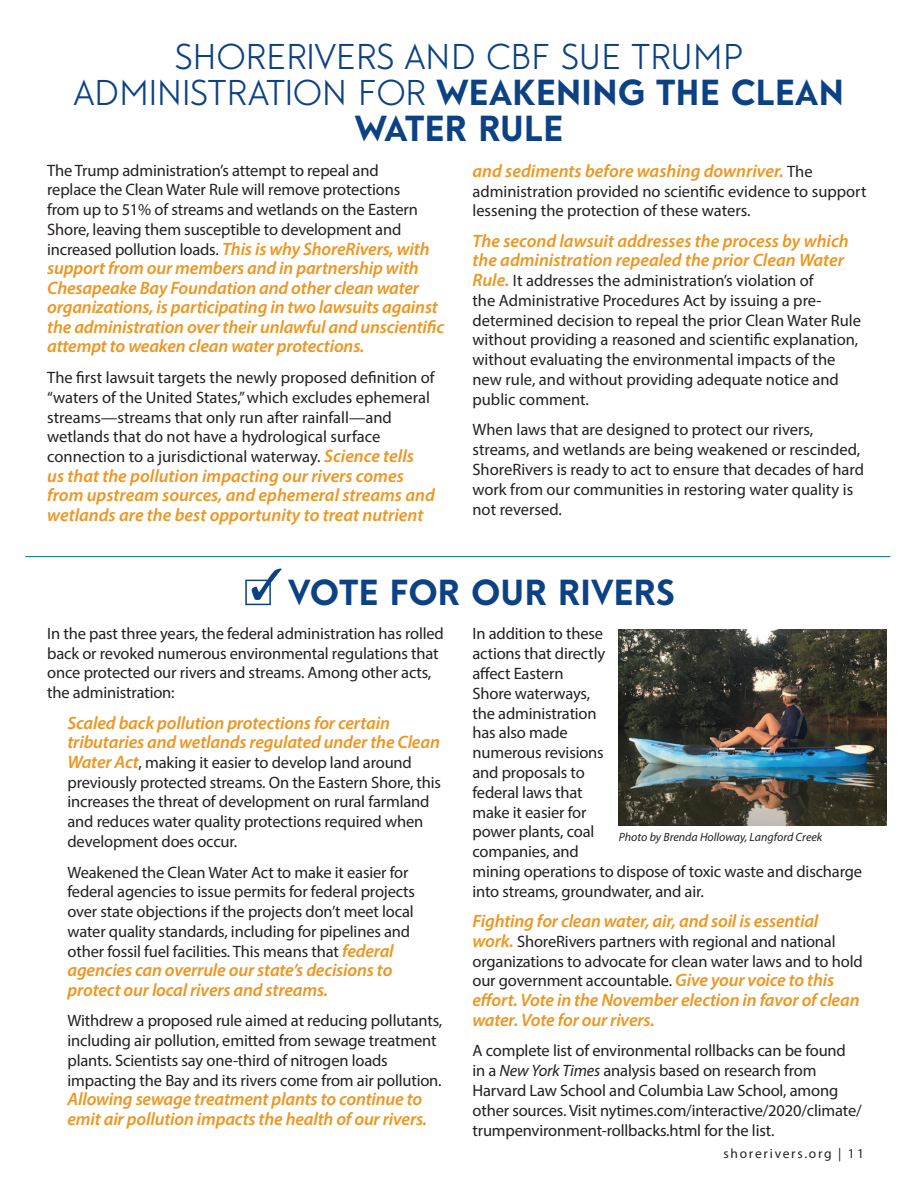
<style>
.page{position:relative;width:918px;height:1188px;background:#fff}
.page>*{position:absolute;margin:0;border:0;box-sizing:border-box;transform-origin:0 0}
.head{font:300 34.5px/36px "Guess Sans";color:#0c4283;text-align:center}
.head-2{font:800 34.5px "Guess Sans";color:#0c4283}
.body{font:italic 600 18px/19.5px "Myriad Pro";letter-spacing:-.01em;color:#ef9520}
.body-2{font:16.5px/19.8px "Myriad Pro";letter-spacing:-.01em;color:#231f20}
.body-3{font:13.5px "Myriad Pro";letter-spacing:.13em;color:#231f20}
.t1{font:italic 12px "Myriad Pro";color:#231f20}
.s1{font-weight:800}
.s2{font-weight:400;font-style:normal;font-size:16.5px;color:#231f20}
.s3{font-weight:600;font-style:italic;font-size:18px;color:#ef9520}
.s4{font-family:"Pictograph One";font-weight:400;font-size:51px}
.s5{font-style:italic}
</style>
<div class="page">
<hr style="left:25px;top:556px;width:865px;height:1px;background:#0166a5">
<img style="left:618px;top:629px;width:269px;height:196px">
<p class="head" style="left:74px;top:39px;width:772px">SHORERIVERS AND CBF SUE TRUMP<br>ADMINISTRATION FOR <span class="s1">WEAKENING THE CLEAN<br>WATER RULE</span></p>
<p class="body-2" style="left:47px;top:160px;width:372px">The Trump administration’s attempt to repeal and replace the Clean Water Rule will remove protections from up to 51% of streams and wetlands on the Eastern Shore, leaving them susceptible to development and</p>
<p class="body" style="left:47px;top:239px;width:398px"><span class="s2">increased pollution loads.</span> This is why ShoreRivers, with support from our members and in partnership with Chesapeake Bay Foundation and other clean water organizations, is participating in two lawsuits against the administration over their unlawful and unscientific attempt to weaken clean water protections.</p>
<p class="body-2" style="left:47px;top:367px;width:389px">The first lawsuit targets the newly proposed definition of “waters of the United States,” which excludes ephemeral streams—streams that only run after rainfall—and wetlands that do not have a hydrological surface connection to a jurisdictional waterway. <span class="s3">Science tells</span></p>
<p class="body" style="left:47px;top:465px;width:389px">us that the pollution impacting our rivers comes from upstream sources, and ephemeral streams and wetlands are the best opportunity to treat nutrient</p>
<p class="body" style="left:472px;top:161px;width:342px">and sediments before washing downriver. <span class="s2">The</span></p>
<p class="body-2" style="left:472px;top:181px;width:396px">administration provided no scientific evidence to support lessening the protection of these waters.</p>
<p class="body" style="left:472px;top:230px;width:378px">The second lawsuit addresses the process by which the administration repealed the prior Clean Water</p>
<p class="body-2" style="left:472px;top:270px;width:390px"><span class="s3">Rule.</span> It addresses the administration’s violation of<br>the Administrative Procedures Act by issuing a pre&shy;determined decision to repeal the prior Clean Water Rule without providing a reasoned and scientific explanation, without evaluating the environmental impacts of the new rule, and without providing adequate notice and public comment.</p>
<p class="body-2" style="left:472px;top:420px;width:393px">When laws that are designed to protect our rivers, streams, and wetlands are being weakened or rescinded, ShoreRivers is ready to act to ensure that decades of hard work from our communities in restoring water quality is not reversed.</p>
<p class="head-2" style="left:243px;top:570px;width:433px"><span class="s4">c</span> VOTE FOR OUR RIVERS</p>
<p class="body-2" style="left:47px;top:623px;width:398px">In the past three years, the federal administration has rolled back or revoked numerous environmental regulations that once protected our rivers and streams. Among other acts, the administration:</p>
<p class="body" style="left:68px;top:712px;width:374px">Scaled back pollution protections for certain tributaries and wetlands regulated under the Clean</p>
<p class="body-2" style="left:68px;top:752px;width:375px"><span class="s3">Water Act</span>, making it easier to develop land around previously protected streams. On the Eastern Shore, this increases the threat of development on rural farmland and reduces water quality protections required when development does occur.</p>
<p class="body-2" style="left:68px;top:862px;width:349px">Weakened the Clean Water Act to make it easier for federal agencies to issue permits for federal projects over state objections if the projects don’t meet local water quality standards, including for pipelines and other fossil fuel facilities. This means that <span class="s3">federal</span></p>
<p class="body" style="left:68px;top:960px;width:326px">agencies can overrule our state’s decisions to protect our local rivers and streams.</p>
<p class="body-2" style="left:68px;top:1011px;width:376px">Withdrew a proposed rule aimed at reducing pollutants, including air pollution, emitted from sewage treatment plants. Scientists say one-third of nitrogen loads impacting the Bay and its rivers come from air pollution.</p>
<p class="body" style="left:68px;top:1089px;width:361px">Allowing sewage treatment plants to continue to emit air pollution impacts the health of our rivers.</p>
<p class="body-2" style="left:472px;top:624px;width:391px">In addition to these<br>actions that directly<br>affect Eastern<br>Shore waterways,<br>the administration<br>has also made<br>numerous revisions<br>and proposals to<br>federal laws that<br>make it easier for<br>power plants, coal<br>companies, and<br>mining operations to dispose of toxic waste and discharge into streams, groundwater, and air.</p>
<p class="body" style="left:472px;top:911px;width:347px">Fighting for clean water, air, and soil is essential</p>
<p class="body-2" style="left:472px;top:931px;width:392px"><span class="s3">work.</span> ShoreRivers partners with regional and national organizations to advocate for clean water laws and to hold our government accountable. <span class="s3">Give your voice to this</span></p>
<p class="body" style="left:472px;top:990px;width:389px">effort. Vote in the November election in favor of clean water. Vote for our rivers.</p>
<p class="body-2" style="left:472px;top:1041px;width:391px">A complete list of environmental rollbacks can be found in a <span class="s5">New York Times</span> analysis based on research from Harvard Law School and Columbia Law School, among other sources. Visit nytimes.com/interactive/2020/climate/ trumpenvironment-rollbacks.html for the list.</p>
<p class="body-3" style="left:723px;top:1145px;width:142px">shorerivers.org | 11</p>
<p class="t1" style="left:619px;top:829px;width:205px">Photo by Brenda Holloway, Langford Creek</p>
</div>
